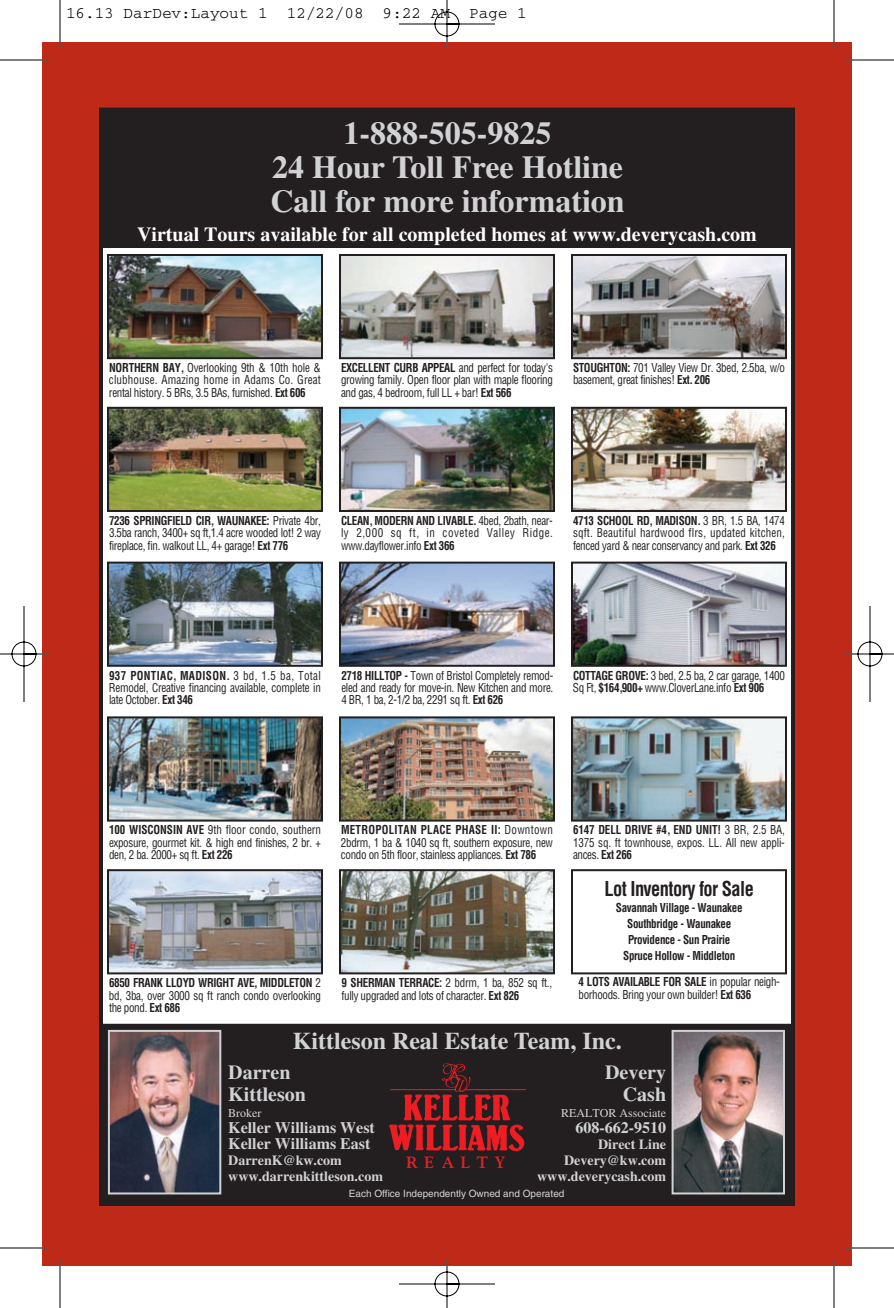
<style>
.page{position:relative;width:894px;height:1308px;background:#fff}
.page>*{position:absolute;margin:0;border:0;box-sizing:border-box;transform-origin:0 0}
.t1{font:700 32px/34px "Times";color:#d1d2d4;text-align:center}
.t2{font:700 24px "Times";color:#d1d2d4}
.t3{font:700 20px "Times";color:#fff}
.t4{font:700 20px/22px "Times";color:#d1d2d4}
.t5{font:700 condensed 20px "Helvetica";letter-spacing:-.03em;color:#231f20;scale:.92 1}
.t6{font:700 16.2px "Goudy";letter-spacing:.38em;color:#ee1d23}
.t7{font:700 16px/16px "Times";color:#d1d2d4}
.t8{font:16px "Courier";color:#000}
.t9{font:700 14px/16px "Times";color:#d1d2d4}
.t10{font:condensed 12px/12.4px "Helvetica";letter-spacing:-.03em;color:#231f20;text-align:justify;scale:.92 1}
.t11{font:700 condensed 12px/16px "Helvetica";letter-spacing:-.03em;color:#231f20;text-align:center;scale:.92 1}
.t12{font:12px "Times";color:#d1d2d4}
.t13{font:10px "Helvetica";color:#d1d2d4}
.s1{font-weight:700}
</style>
<div class="page">
<img style="left:0;top:0;width:894px;height:1308px">
<h3 class="t8" style="left:66px;top:8px;width:462px">16.13 DarDev:Layout 1 12/22/08 9:22 AM Page 1</h3>
<h1 class="t1" style="left:271px;top:119px;width:356px">1-888-505-9825<br>24 Hour Toll Free Hotline<br>Call for more information</h1>
<h3 class="t3" style="left:137px;top:227px;width:621px">Virtual Tours available for all completed homes at www.deverycash.com</h3>
<p class="t10" style="left:109px;top:362px;width:232px"><span class="s1">NORTHERN BAY,</span> Overlooking 9th &amp; 10th hole &amp; clubhouse. Amazing home in Adams Co. Great rental history. 5 BRs, 3.5 BAs, furnished. <span class="s1">Ext 606</span></p>
<p class="t10" style="left:341px;top:362px;width:232px"><span class="s1">EXCELLENT CURB APPEAL</span> and perfect for today's growing family. Open floor plan with maple flooring and gas, 4 bedroom, full LL + bar! <span class="s1">Ext 566</span></p>
<p class="t10" style="left:573px;top:362px;width:232px"><span class="s1">STOUGHTON:</span> 701 Valley View Dr. 3bed, 2.5ba, w/o basement, great finishes! <span class="s1">Ext.206</span></p>
<p class="t10" style="left:109px;top:514px;width:232px"><span class="s1">7236 SPRINGFIELD CIR, WAUNAKEE:</span> Private 4br, 3.5ba ranch, 3400+ sq ft,1.4 acre wooded lot! 2 way fireplace, fin. walkout LL, 4+ garage! <span class="s1">Ext 776</span></p>
<p class="t10" style="left:341px;top:514px;width:232px"><span class="s1">CLEAN, MODERN AND LIVABLE.</span> 4bed, 2bath, near&shy;ly 2,000 sq ft, in coveted Valley Ridge. www.dayflower.info <span class="s1">Ext 366</span></p>
<p class="t10" style="left:573px;top:514px;width:232px"><span class="s1">4713 SCHOOL RD, MADISON.</span> 3 BR, 1.5 BA, 1474 sqft. Beautiful hardwood flrs, updated kitchen, fenced yard &amp; near conservancy and park. <span class="s1">Ext 326</span></p>
<p class="t10" style="left:109px;top:669px;width:232px"><span class="s1">937 PONTIAC, MADISON.</span> 3 bd, 1.5 ba, Total Remodel, Creative financing available, complete in late October. <span class="s1">Ext 346</span></p>
<p class="t10" style="left:341px;top:669px;width:232px"><span class="s1">2718 HILLTOP -</span> Town of Bristol Completely remod&shy;eled and ready for move-in. New Kitchen and more.<br>4 BR, 1 ba, 2-1/2 ba, 2291 sq ft. <span class="s1">Ext 626</span></p>
<p class="t10" style="left:573px;top:669px;width:232px"><span class="s1">COTTAGE GROVE:</span> 3 bed, 2.5 ba, 2 car garage, 1400<br>Sq Ft, <span class="s1">$164,900+</span> www.CloverLane.info <span class="s1">Ext 906</span></p>
<p class="t10" style="left:109px;top:824px;width:232px"><span class="s1">100 WISCONSIN AVE</span> 9th floor condo, southern exposure, gourmet kit. &amp; high end finishes, 2 br. + den, 2 ba. 2000+ sq ft. <span class="s1">Ext 226</span></p>
<p class="t10" style="left:341px;top:824px;width:232px"><span class="s1">METROPOLITAN PLACE PHASE II:</span> Downtown 2bdrm, 1 ba &amp; 1040 sq ft, southern exposure, new condo on 5th floor, stainless appliances. <span class="s1">Ext 786</span></p>
<p class="t10" style="left:109px;top:977px;width:232px"><span class="s1">6850 FRANK LLOYD WRIGHT AVE, MIDDLETON</span> 2 bd, 3ba, over 3000 sq ft ranch condo overlooking the pond. <span class="s1">Ext 686</span></p>
<p class="t10" style="left:342px;top:977px;width:230px"><span class="s1">9 SHERMAN TERRACE:</span> 2 bdrm, 1 ba, 852 sq ft., fully upgraded and lots of character. <span class="s1">Ext 826</span></p>
<p class="t10" style="left:573px;top:824px;width:232px"><span class="s1">6147 DELL DRIVE #4, END UNIT!</span> 3 BR, 2.5 BA, 1375 sq. ft townhouse, expos. LL. All new appli&shy;ances. <span class="s1">Ext 266</span></p>
<h3 class="t5" style="left:605px;top:877px;width:164px">Lot Inventory for Sale</h3>
<p class="t11" style="left:616px;top:899px;width:139px">Savannah Village - Waunakee<br>Southbridge - Waunakee<br>Providence - Sun Prairie<br>Spruce Hollow - Middleton</p>
<p class="t10" style="left:579px;top:976px;width:220px"><span class="s1">4 LOTS AVAILABLE FOR SALE</span> in popular neigh&shy;borhoods. Bring your own builder! <span class="s1">Ext 636</span></p>
<h2 class="t2" style="left:293px;top:1033px;width:330px">Kittleson Real Estate Team, Inc.</h2>
<h3 class="t4" style="left:228px;top:1063px;width:79px">Darren<br>Kittleson</h3>
<p class="t12" style="left:228px;top:1109px;width:35px">Broker</p>
<h3 class="t7" style="left:228px;top:1121px;width:148px">Keller Williams West<br>Keller Williams East</h3>
<p class="t9" style="left:228px;top:1153px;width:156px">DarrenK@kw.com www.darrenkittleson.com</p>
<h3 class="t4" style="left:605px;top:1063px;width:63px;text-align:right">Devery<br>Cash</h3>
<p class="t12" style="left:561px;top:1109px;width:106px">REALTOR Associate</p>
<h3 class="t7" style="left:576px;top:1121px;width:92px">608-662-9510</h3>
<p class="t9" style="left:537px;top:1137px;width:131px;text-align:right">Direct Line<br>Devery@kw.com www.deverycash.com</p>
<p class="t13" style="left:349px;top:1190px;width:217px">Each Office Independently Owned and Operated</p>
<h3 class="t6" style="left:406px;top:1153px;width:100px">REALTY</h3>
</div>
